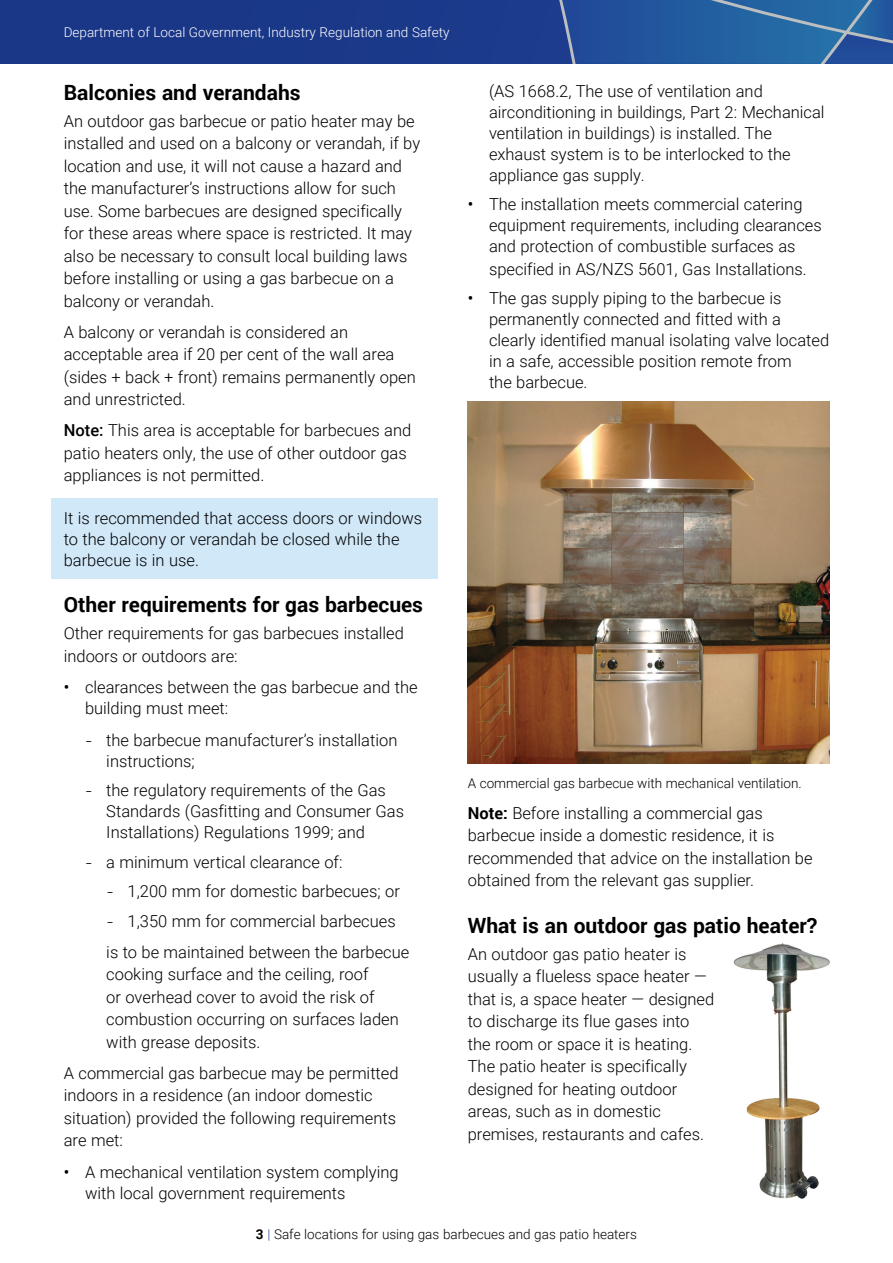
<style>
.page{position:relative;width:893px;height:1263px;background:#fff}
.page>*{position:absolute;margin:0;border:0;box-sizing:border-box;transform-origin:0 0}
.BE_H2{font:700 21px "Roboto";color:#000}
.BE_body{font:300 16.5px/22.5px "Roboto";color:#000}
.BE_bullets{font:300 16.5px/21px "Roboto";color:#000}
.BE_bullets_L2{font:300 16.5px/21px "Roboto";color:#000}
.P_Shaded{font:300 16.5px/21px "Roboto";color:#000}
.BE_body-2{font:300 13.5px "Roboto";color:#000}
.t1{font:300 13.5px "Roboto";color:#fff}
.s1{font-weight:500}
.s2{font-weight:400}
.s3{font-weight:700}
.s4{color:#224497}
</style>
<div class="page">
<div style="left:0;top:0;width:893px;height:64px;background:#1a3888"></div>
<svg style="left:559px;top:0;width:334px;height:64px;background:#295fa0"></svg>
<div style="left:51px;top:498px;width:387px;height:80px;background:#d1e8f8"></div>
<img style="left:468px;top:402px;width:361px;height:361px">
<img style="left:733px;top:943px;width:97px;height:256px">
<p class="t1" style="left:64px;top:22px;width:387px">Department of Local Government, Industry Regulation and Safety</p>
<h2 class="BE_H2" style="left:64px;top:78px;width:238px">Balconies and verandahs</h2>
<p class="BE_body" style="left:64px;top:109px;width:358px">An outdoor gas barbecue or patio heater may be installed and used on a balcony or verandah, if by location and use, it will not cause a hazard and the manufacturer’s instructions allow for such use. Some barbecues are designed specifically for these areas where space is restricted. It may also be necessary to consult local building laws before installing or using a gas barbecue on a balcony or verandah.</p>
<p class="BE_body" style="left:64px;top:320px;width:354px">A balcony or verandah is considered an acceptable area if 20 per cent of the wall area (sides + back + front) remains permanently open and unrestricted.</p>
<p class="BE_body" style="left:64px;top:419px;width:349px"><span class="s1">Note:</span> This area is acceptable for barbecues and patio heaters only, the use of other outdoor gas appliances is not permitted.</p>
<p class="P_Shaded" style="left:64px;top:507px;width:360px">It is recommended that access doors or windows to the balcony or verandah be closed while the barbecue is in use.</p>
<h2 class="BE_H2" style="left:64px;top:590px;width:361px">Other requirements for gas barbecues</h2>
<p class="BE_body" style="left:64px;top:621px;width:342px">Other requirements for gas barbecues installed indoors or outdoors are:</p>
<p class="BE_bullets" style="left:85px;top:676px;width:334px;text-indent:-21px"><span class="s2">•</span> clearances between the gas barbecue and the building must meet:</p>
<p class="BE_bullets_L2" style="left:106px;top:729px;width:293px;text-indent:-13px">̵ the barbecue manufacturer’s installation instructions;</p>
<p class="BE_bullets_L2" style="left:106px;top:779px;width:299px;text-indent:-13px">̵ the regulatory requirements of the Gas<br>Standards (Gasfitting and Consumer Gas<br>Installations) Regulations 1999; and</p>
<p class="BE_bullets_L2" style="left:94px;top:851px;width:250px">̵ a minimum vertical clearance of:</p>
<p class="BE_bullets_L2" style="left:115px;top:880px;width:287px">̵ 1,200 mm for domestic barbecues; or</p>
<p class="BE_bullets_L2" style="left:115px;top:910px;width:282px">̵ 1,350 mm for commercial barbecues</p>
<p class="BE_body" style="left:106px;top:940px;width:305px">is to be maintained between the barbecue cooking surface and the ceiling, roof<br>or overhead cover to avoid the risk of combustion occurring on surfaces laden with grease deposits.</p>
<p class="BE_body" style="left:64px;top:1061px;width:336px">A commercial gas barbecue may be permitted indoors in a residence (an indoor domestic situation) provided the following requirements are met:</p>
<p class="BE_bullets" style="left:85px;top:1161px;width:315px;text-indent:-21px"><span class="s2">•</span> A mechanical ventilation system complying with local government requirements</p>
<p class="BE_bullets" style="left:489px;top:80px;width:337px">(AS 1668.2, The use of ventilation and airconditioning in buildings, Part 2: Mechanical ventilation in buildings) is installed. The exhaust system is to be interlocked to the appliance gas supply.</p>
<p class="BE_bullets" style="left:489px;top:193px;width:334px;text-indent:-21px"><span class="s2">•</span> The installation meets commercial catering equipment requirements, including clearances and protection of combustible surfaces as</p>
<p class="BE_bullets" style="left:489px;top:258px;width:319px">specified in AS/NZS 5601, Gas Installations.</p>
<p class="BE_bullets" style="left:489px;top:287px;width:342px;text-indent:-21px"><span class="s2">•</span> The gas supply piping to the barbecue is permanently connected and fitted with a clearly identified manual isolating valve located in a safe, accessible position remote from<br>the barbecue.</p>
<p class="BE_body-2" style="left:468px;top:774px;width:335px">A commercial gas barbecue with mechanical ventilation.</p>
<p class="BE_body" style="left:468px;top:801px;width:346px"><span class="s3">Note:</span> Before installing a commercial gas barbecue inside a domestic residence, it is recommended that advice on the installation be obtained from the relevant gas supplier.</p>
<h2 class="BE_H2" style="left:468px;top:911px;width:351px">What is an outdoor gas patio heater?</h2>
<p class="BE_body" style="left:468px;top:942px;width:248px">An outdoor gas patio heater is usually a flueless space heater — that is, a space heater — designed to discharge its flue gases into the room or space it is heating.<br>The patio heater is specifically designed for heating outdoor areas, such as in domestic premises, restaurants and cafes.</p>
<p class="BE_body-2" style="left:256px;top:1224px;width:382px"><span class="s3">3</span> <span class="s4">|</span> Safe locations for using gas barbecues and gas patio heaters</p>
</div>
